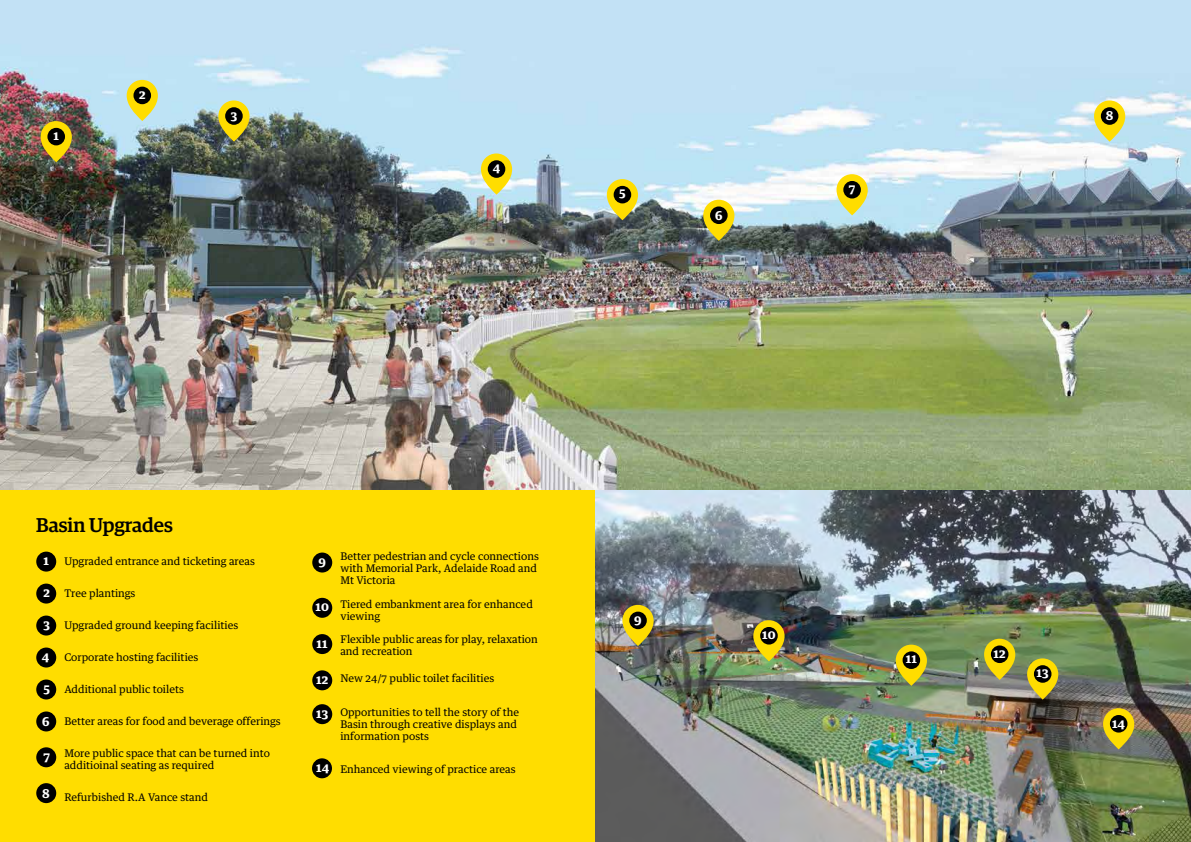
<style>
.page{position:relative;width:1191px;height:842px;background:#fff}
.page>*{position:absolute;margin:0;border:0;box-sizing:border-box;transform-origin:0 0}
.t1{font:500 20px "Guardian Egyp";color:#000}
.t2{font:700 12.3px "Guardian Text Egyp";color:#fff}
.t3{font:10.5px/12px "Guardian Text Egyp";color:#000}
</style>
<div class="page">
<img style="left:0;top:0;width:1191px;height:490px">
<svg style="left:1094px;top:100px;width:31px;height:42px"></svg>
<div style="left:1100px;top:107px;width:18px;height:18px;background:#000;border-radius:50%"></div>
<svg style="left:836px;top:174px;width:31px;height:41px"></svg>
<div style="left:843px;top:181px;width:18px;height:18px;background:#000;border-radius:50%"></div>
<svg style="left:703px;top:200px;width:31px;height:41px"></svg>
<div style="left:710px;top:206px;width:17px;height:18px;background:#000;border-radius:50%"></div>
<svg style="left:607px;top:179px;width:31px;height:41px"></svg>
<div style="left:613px;top:186px;width:18px;height:17px;background:#000;border-radius:50%"></div>
<svg style="left:481px;top:153px;width:31px;height:42px"></svg>
<div style="left:488px;top:160px;width:17px;height:18px;background:#000;border-radius:50%"></div>
<svg style="left:218px;top:100px;width:32px;height:42px"></svg>
<div style="left:225px;top:107px;width:18px;height:18px;background:#000;border-radius:50%"></div>
<svg style="left:127px;top:80px;width:31px;height:41px"></svg>
<div style="left:133px;top:87px;width:18px;height:17px;background:#000;border-radius:50%"></div>
<svg style="left:41px;top:121px;width:31px;height:41px"></svg>
<div style="left:47px;top:128px;width:18px;height:17px;background:#000;border-radius:50%"></div>
<div style="left:0;top:490px;width:595px;height:352px;background:#fd0"></div>
<div style="left:36px;top:552px;width:20px;height:20px;background:#000;border-radius:50%"></div>
<div style="left:36px;top:584px;width:20px;height:19px;background:#000;border-radius:50%"></div>
<div style="left:36px;top:615px;width:20px;height:20px;background:#000;border-radius:50%"></div>
<div style="left:36px;top:647px;width:20px;height:20px;background:#000;border-radius:50%"></div>
<div style="left:36px;top:679px;width:20px;height:20px;background:#000;border-radius:50%"></div>
<div style="left:36px;top:711px;width:20px;height:20px;background:#000;border-radius:50%"></div>
<div style="left:36px;top:747px;width:20px;height:20px;background:#000;border-radius:50%"></div>
<div style="left:36px;top:783px;width:20px;height:20px;background:#000;border-radius:50%"></div>
<img style="left:595px;top:490px;width:596px;height:352px">
<svg style="left:622px;top:605px;width:31px;height:41px"></svg>
<div style="left:629px;top:612px;width:18px;height:17px;background:#000;border-radius:50%"></div>
<svg style="left:753px;top:620px;width:31px;height:41px"></svg>
<div style="left:760px;top:627px;width:17px;height:17px;background:#000;border-radius:50%"></div>
<svg style="left:895px;top:644px;width:32px;height:42px"></svg>
<div style="left:902px;top:651px;width:18px;height:18px;background:#000;border-radius:50%"></div>
<svg style="left:984px;top:639px;width:31px;height:41px"></svg>
<div style="left:991px;top:645px;width:17px;height:18px;background:#000;border-radius:50%"></div>
<svg style="left:1027px;top:658px;width:31px;height:42px"></svg>
<div style="left:1034px;top:665px;width:17px;height:18px;background:#000;border-radius:50%"></div>
<svg style="left:1103px;top:708px;width:31px;height:41px"></svg>
<div style="left:1109px;top:715px;width:18px;height:17px;background:#000;border-radius:50%"></div>
<div style="left:312px;top:552px;width:20px;height:20px;background:#000;border-radius:50%"></div>
<div style="left:312px;top:598px;width:20px;height:20px;background:#000;border-radius:50%"></div>
<div style="left:312px;top:634px;width:20px;height:20px;background:#000;border-radius:50%"></div>
<div style="left:312px;top:670px;width:20px;height:20px;background:#000;border-radius:50%"></div>
<div style="left:312px;top:704px;width:20px;height:20px;background:#000;border-radius:50%"></div>
<div style="left:312px;top:758px;width:20px;height:20px;background:#000;border-radius:50%"></div>
<p class="t2" style="left:53px;top:126px;width:7px">1</p>
<p class="t2" style="left:139px;top:85px;width:8px">2</p>
<p class="t2" style="left:231px;top:105px;width:8px">3</p>
<p class="t2" style="left:493px;top:157px;width:9px">4</p>
<p class="t2" style="left:619px;top:183px;width:8px">5</p>
<p class="t2" style="left:715px;top:205px;width:9px">6</p>
<p class="t2" style="left:849px;top:179px;width:8px">7</p>
<p class="t2" style="left:1105px;top:105px;width:9px">8</p>
<h1 class="t1" style="left:36px;top:510px;width:139px">Basin Upgrades</h1>
<p class="t3" style="left:64px;top:554px;width:192px">Upgraded entrance and ticketing areas</p>
<p class="t3" style="left:64px;top:586px;width:73px">Tree plantings</p>
<p class="t3" style="left:64px;top:618px;width:175px">Upgraded ground keeping facilities</p>
<p class="t3" style="left:64px;top:650px;width:136px">Corporate hosting facilities</p>
<p class="t3" style="left:64px;top:682px;width:121px">Additional public toilets</p>
<p class="t3" style="left:64px;top:714px;width:218px">Better areas for food and beverage offerings</p>
<p class="t3" style="left:64px;top:746px;width:207px">More public space that can be turned into additioinal seating as required</p>
<p class="t3" style="left:64px;top:790px;width:145px">Refurbished R.A Vance stand</p>
<p class="t2" style="left:44px;top:550px;width:7px">1</p>
<p class="t2" style="left:44px;top:582px;width:8px">2</p>
<p class="t2" style="left:44px;top:614px;width:8px">3</p>
<p class="t2" style="left:42px;top:646px;width:9px">4</p>
<p class="t2" style="left:44px;top:678px;width:8px">5</p>
<p class="t2" style="left:42px;top:711px;width:9px">6</p>
<p class="t2" style="left:44px;top:746px;width:8px">7</p>
<p class="t2" style="left:42px;top:783px;width:9px">8</p>
<p class="t2" style="left:318px;top:551px;width:9px">9</p>
<p class="t2" style="left:315px;top:597px;width:15px">10</p>
<p class="t2" style="left:317px;top:633px;width:13px">11</p>
<p class="t2" style="left:316px;top:669px;width:14px">12</p>
<p class="t2" style="left:316px;top:703px;width:14px">13</p>
<p class="t2" style="left:316px;top:757px;width:15px">14</p>
<p class="t3" style="left:340px;top:549px;width:200px">Better pedestrian and cycle connections with Memorial Park, Adelaide Road and<br>Mt Victoria</p>
<p class="t3" style="left:340px;top:597px;width:194px">Tiered embankment area for enhanced viewing</p>
<p class="t3" style="left:340px;top:632px;width:199px">Flexible public areas for play, relaxation and recreation</p>
<p class="t3" style="left:340px;top:671px;width:155px">New 24/7 public toilet facilities</p>
<p class="t3" style="left:340px;top:705px;width:180px">Opportunities to tell the story of the<br>Basin through creative displays and information posts</p>
<p class="t3" style="left:340px;top:762px;width:177px">Enhanced viewing of practice areas</p>
<p class="t2" style="left:634px;top:609px;width:9px">9</p>
<p class="t2" style="left:762px;top:624px;width:15px">10</p>
<p class="t2" style="left:905px;top:649px;width:13px">11</p>
<p class="t2" style="left:993px;top:643px;width:14px">12</p>
<p class="t2" style="left:1036px;top:663px;width:14px">13</p>
<p class="t2" style="left:1112px;top:713px;width:15px">14</p>
</div>
